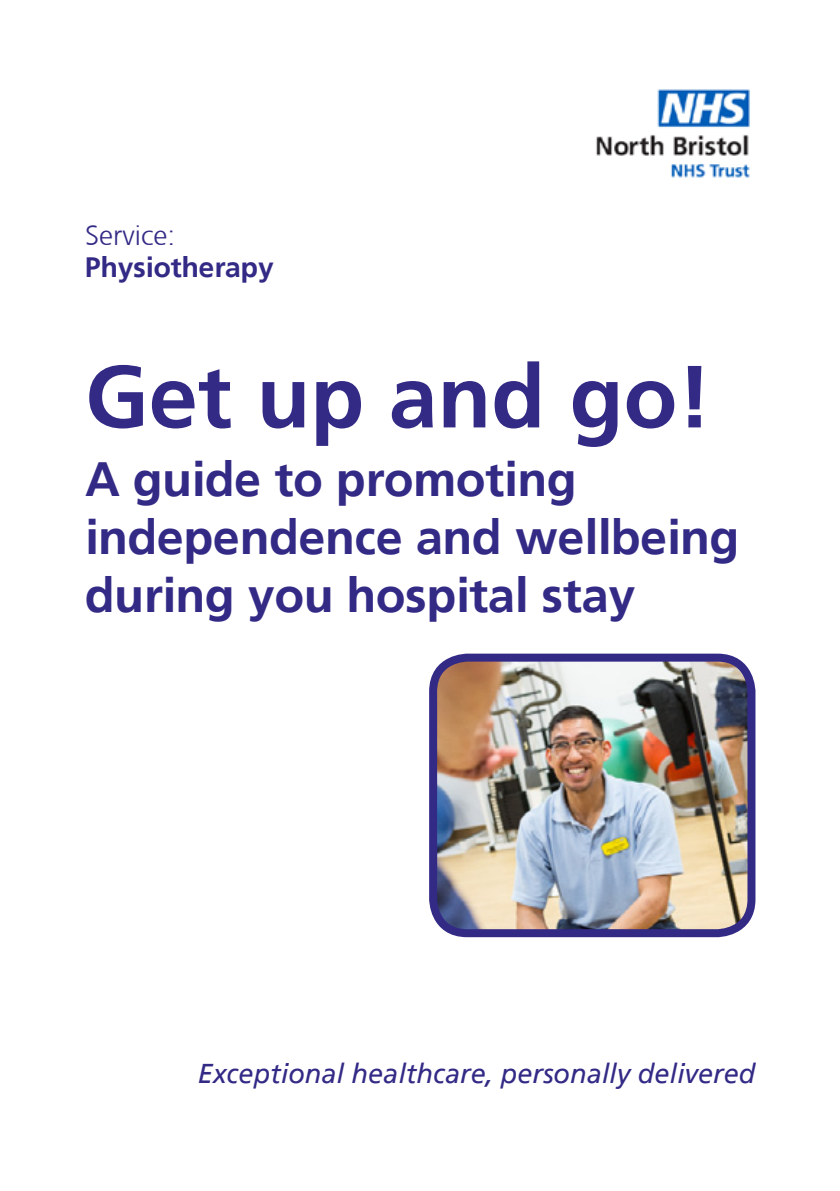
<style>
.page{position:relative;width:840px;height:1191px;background:#fff}
.page>*{position:absolute;margin:0;border:0;box-sizing:border-box;transform-origin:0 0}
.t1{font:700 88px "Frutiger Linotype";color:#332a86}
.t2{font:700 48px/57.6px "Frutiger Linotype";color:#332a86}
.t3{font:700 28px "Frutiger Linotype";color:#332a86}
.t4{font:300 28px "Frutiger CE";color:#332a86}
.t5{font:italic 27.2px "Frutiger Linotype";color:#332a86}
</style>
<div class="page">
<img style="left:438px;top:662px;width:309px;height:266px">
<div style="left:429px;top:653px;width:326px;height:284px;border:8px solid #332a86;border-radius:34px"></div>
<img style="left:596px;top:89px;width:154px;height:89px">
<p class="t4" style="left:85px;top:219px;width:92px">Service:</p>
<p class="t3" style="left:85px;top:250px;width:190px">Physiotherapy</p>
<h1 class="t1" style="left:85px;top:343px;width:627px">Get up and go!</h1>
<p class="t2" style="left:85px;top:450px;width:655px">A guide to promoting independence and wellbeing during you hospital stay</p>
<p class="t5" style="left:198px;top:1057px;width:558px">Exceptional healthcare, personally delivered</p>
</div>
